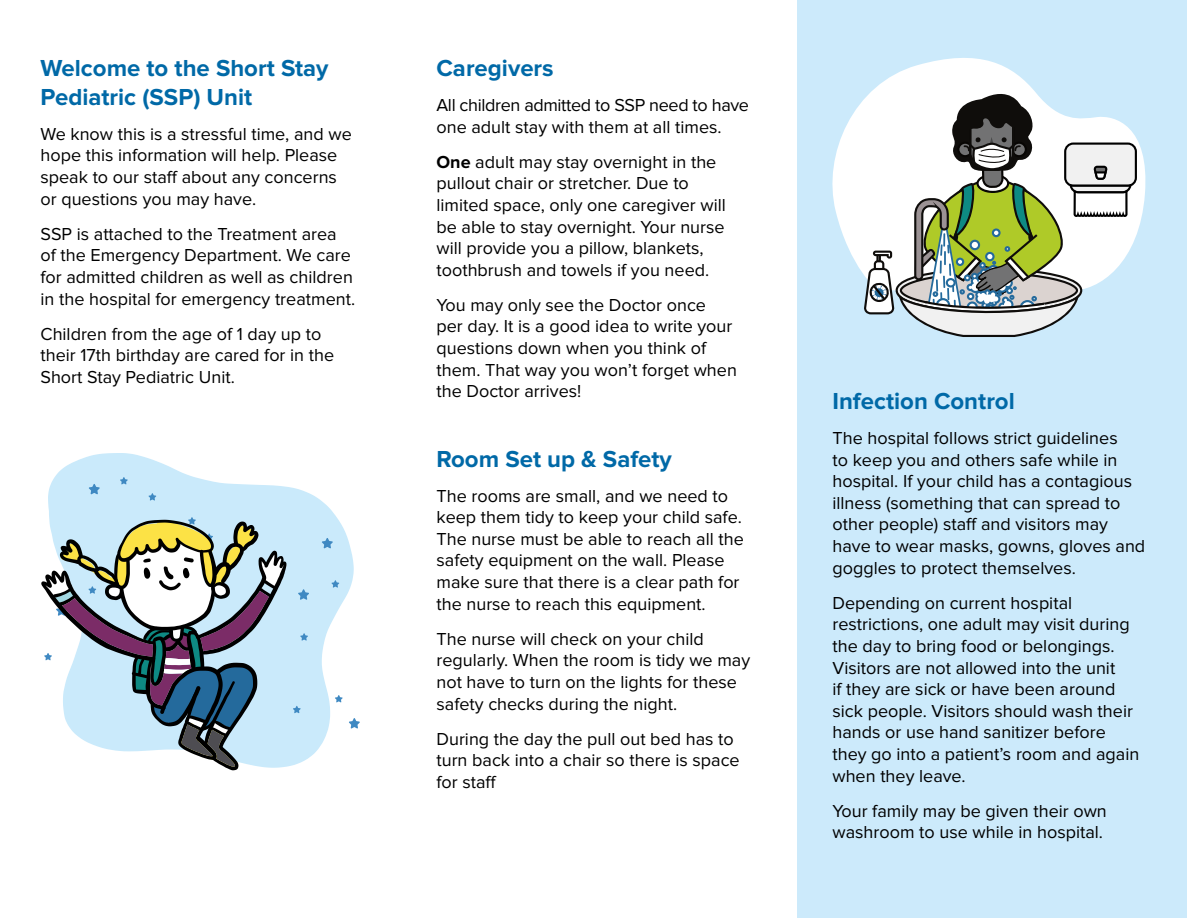
<style>
.page{position:relative;width:1188px;height:918px;background:#fff}
.page>*{position:absolute;margin:0;border:0;box-sizing:border-box;transform-origin:0 0}
.t1{font:700 24px/28.8px "Proxima Nova";color:#0069a7}
.t2{font:18px/21.6px "Proxima Nova";color:#000}
.t3{font:18px/21.6px "Proxima Nova";letter-spacing:-.02em;color:#000}
.s1{font-weight:700}
</style>
<div class="page">
<div style="left:797px;top:1px;width:390px;height:917px;background:#cceafb"></div>
<svg style="left:832px;top:58px;width:314px;height:217px"></svg>
<svg style="left:864px;top:85px;width:273px;height:252px;background:#c3ccbf"></svg>
<svg style="left:48px;top:453px;width:306px;height:314px;fill:#caeafb"></svg>
<svg style="left:298px;top:589px;width:11px;height:11px"></svg>
<svg style="left:349px;top:718px;width:11px;height:11px"></svg>
<svg style="left:89px;top:484px;width:11px;height:10px"></svg>
<svg style="left:322px;top:538px;width:11px;height:11px"></svg>
<svg style="left:331px;top:580px;width:8px;height:8px"></svg>
<svg style="left:300px;top:633px;width:8px;height:8px"></svg>
<svg style="left:335px;top:695px;width:8px;height:8px"></svg>
<svg style="left:148px;top:493px;width:8px;height:8px"></svg>
<svg style="left:293px;top:706px;width:8px;height:7px"></svg>
<svg style="left:120px;top:477px;width:8px;height:8px"></svg>
<svg style="left:41px;top:517px;width:246px;height:253px"></svg>
<h1 class="t1" style="left:40px;top:54px;width:290px">Welcome to the Short Stay<br>Pediatric (SSP) Unit</h1>
<p class="t2" style="left:40px;top:123px;width:313px">We know this is a stressful time, and we hope this information will help. Please speak to our staff about any concerns or questions you may have.</p>
<p class="t2" style="left:40px;top:223px;width:316px">SSP is attached to the Treatment area of the Emergency Department. We care for admitted children as well as children in the hospital for emergency treatment.</p>
<p class="t2" style="left:40px;top:323px;width:295px">Children from the age of 1 day up to their 17th birthday are cared for in the<br>Short Stay Pediatric Unit.</p>
<h1 class="t1" style="left:436px;top:54px;width:119px">Caregivers</h1>
<p class="t3" style="left:436px;top:95px;width:314px">All children admitted to SSP need to have one adult stay with them at all times.</p>
<p class="t2" style="left:436px;top:151px;width:291px"><span class="s1">One</span> adult may stay overnight in the pullout chair or stretcher. Due to limited space, only one caregiver will be able to stay overnight. Your nurse will provide you a pillow, blankets, toothbrush and towels if you need.</p>
<p class="t2" style="left:436px;top:294px;width:302px">You may only see the Doctor once<br>per day. It is a good idea to write your questions down when you think of them. That way you won’t forget when the Doctor arrives!</p>
<h1 class="t1" style="left:436px;top:445px;width:237px">Room Set up &amp; Safety</h1>
<p class="t2" style="left:436px;top:485px;width:309px">The rooms are small, and we need to keep them tidy to keep your child safe.<br>The nurse must be able to reach all the safety equipment on the wall. Please make sure that there is a clear path for the nurse to reach this equipment.</p>
<p class="t2" style="left:436px;top:628px;width:315px">The nurse will check on your child regularly. When the room is tidy we may not have to turn on the lights for these safety checks during the night.</p>
<p class="t2" style="left:436px;top:728px;width:305px">During the day the pull out bed has to turn back into a chair so there is space for staff</p>
<h1 class="t1" style="left:832px;top:387px;width:184px">Infection Control</h1>
<p class="t2" style="left:832px;top:428px;width:314px">The hospital follows strict guidelines<br>to keep you and others safe while in hospital. If your child has a contagious illness (something that can spread to other people) staff and visitors may have to wear masks, gowns, gloves and goggles to protect themselves.</p>
<p class="t2" style="left:832px;top:592px;width:308px">Depending on current hospital restrictions, one adult may visit during the day to bring food or belongings.<br>Visitors are not allowed into the unit<br>if they are sick or have been around sick people. Visitors should wash their hands or use hand sanitizer before they go into a patient’s room and again when they leave.</p>
<p class="t2" style="left:832px;top:800px;width:276px">Your family may be given their own washroom to use while in hospital.</p>
</div>
